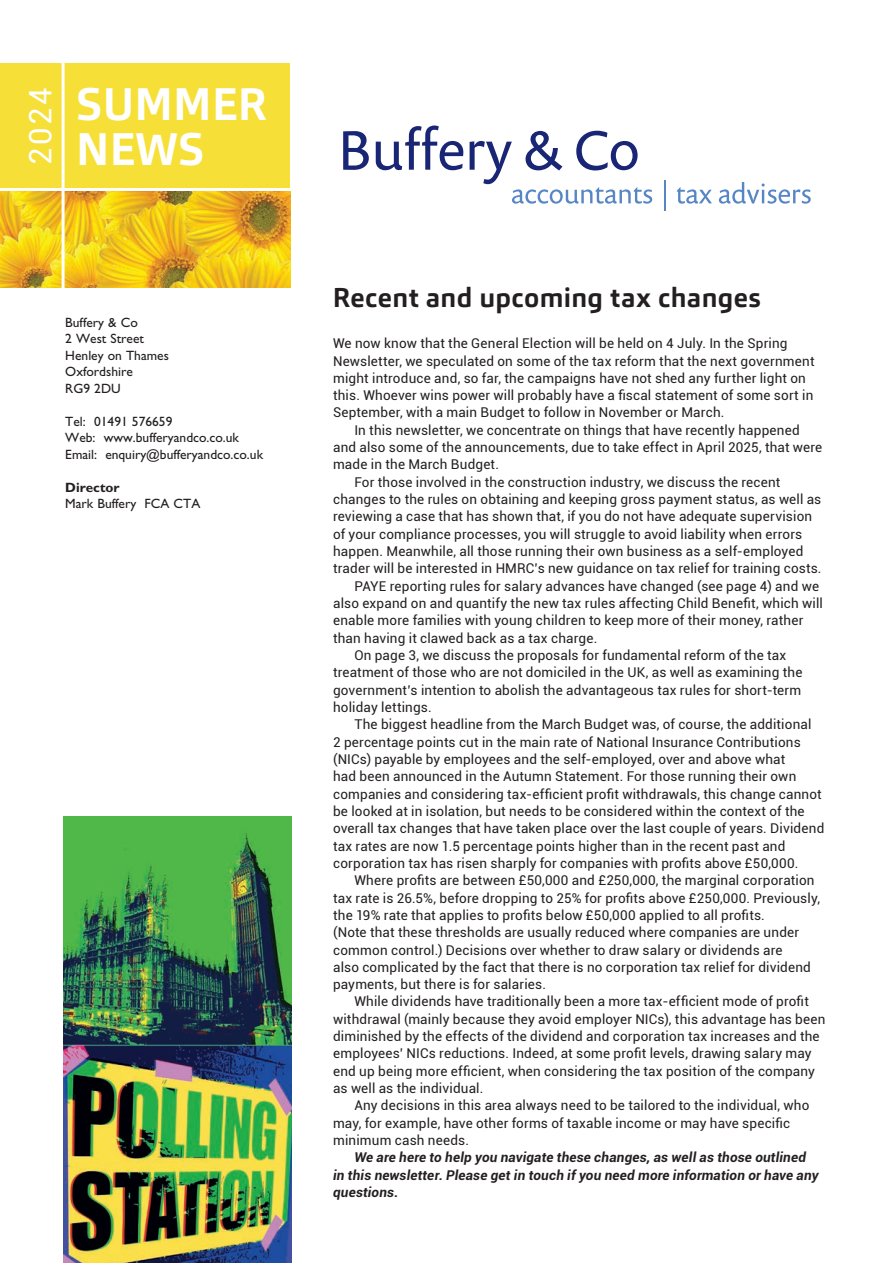
<style>
.page{position:relative;width:893px;height:1263px;background:#fff}
.page>*{position:absolute;margin:0;border:0;box-sizing:border-box;transform-origin:0 0}
.t1{font:700 45px/45px "Carnac";letter-spacing:.005em;color:#fff}
.t2{font:31.05px "Roboto";color:#fff}
.t3{font:700 27px "Carnac";letter-spacing:.015em;color:#231f20}
.t4{font:13.5px/17.2px "Roboto";letter-spacing:.01em;color:#231f20}
.t5{font:13.5px/16.5px "Gill Sans";color:#231f20}
.t6{font:italic 700 13.5px/17.2px "Roboto";letter-spacing:.015em;color:#231f20}
.t7{font:700 13.5px "Gill Sans";color:#231f20}
</style>
<div class="page">
<div style="left:0;top:63px;width:290px;height:124px;background:#f6e038"></div>
<img style="left:0;top:191px;width:290px;height:97px">
<hr style="left:62px;top:54px;width:3px;height:258px;background:#fff">
<img style="left:64px;top:816px;width:227px;height:447px">
<svg style="left:343px;top:131px;width:26px;height:39px"></svg>
<svg style="left:376px;top:126px;width:87px;height:44px"></svg>
<svg style="left:470px;top:131px;width:182px;height:73px"></svg>
<hr style="left:664px;top:180px;width:1px;height:31px;background:#5786c5">
<svg style="left:677px;top:187px;width:35px;height:17px"></svg>
<svg style="left:719px;top:182px;width:92px;height:22px"></svg>
<h2 class="t2" style="left:19px;top:165px;width:79px;rotate:-90deg">2024</h2>
<h1 class="t1" style="left:76px;top:82px;width:192px">SUMMER<br>NEWS</h1>
<p class="t5" style="left:65px;top:314px;width:105px">Buffery &amp; Co<br>2 West Street<br>Henley on Thames<br>Oxfordshire<br>RG9 2DU</p>
<p class="t5" style="left:65px;top:413px;width:199px">Tel: 01491 576659<br>Web: www.bufferyandco.co.uk<br>Email: enquiry@bufferyandco.co.uk</p>
<p class="t7" style="left:65px;top:479px;width:56px">Director</p>
<p class="t5" style="left:65px;top:495px;width:137px">Mark Buffery FCA CTA</p>
<h3 class="t3" style="left:333px;top:280px;width:429px">Recent and upcoming tax changes</h3>
<p class="t4" style="left:333px;top:334px;width:483px">We now know that the General Election will be held on 4 July. In the Spring Newsletter, we speculated on some of the tax reform that the next government might introduce and, so far, the campaigns have not shed any further light on this. Whoever wins power will probably have a fiscal statement of some sort in September, with a main Budget to follow in November or March.</p>
<p class="t4" style="left:354px;top:421px;width:447px">In this newsletter, we concentrate on things that have recently happened</p>
<p class="t4" style="left:333px;top:438px;width:491px">and also some of the announcements, due to take effect in April 2025, that were</p>
<p class="t4" style="left:333px;top:455px;width:167px">made in the March Budget.</p>
<p class="t4" style="left:354px;top:473px;width:428px">For those involved in the construction industry, we discuss the recent</p>
<p class="t4" style="left:333px;top:490px;width:490px">changes to the rules on obtaining and keeping gross payment status, as well as</p>
<p class="t4" style="left:333px;top:507px;width:481px">reviewing a case that has shown that, if you do not have adequate supervision</p>
<p class="t4" style="left:333px;top:525px;width:471px">of your compliance processes, you will struggle to avoid liability when errors</p>
<p class="t4" style="left:333px;top:542px;width:472px">happen. Meanwhile, all those running their own business as a self-employed</p>
<p class="t4" style="left:333px;top:559px;width:490px">trader will be interested in HMRC’s new guidance on tax relief for training costs.</p>
<p class="t4" style="left:354px;top:577px;width:466px">PAYE reporting rules for salary advances have changed (see page 4) and we</p>
<p class="t4" style="left:333px;top:594px;width:491px">also expand on and quantify the new tax rules affecting Child Benefit, which will</p>
<p class="t4" style="left:333px;top:611px;width:472px">enable more families with young children to keep more of their money, rather</p>
<p class="t4" style="left:333px;top:629px;width:266px">than having it clawed back as a tax charge.</p>
<p class="t4" style="left:354px;top:646px;width:434px">On page 3, we discuss the proposals for fundamental reform of the tax</p>
<p class="t4" style="left:333px;top:663px;width:471px">treatment of those who are not domiciled in the UK, as well as examining the</p>
<p class="t4" style="left:333px;top:681px;width:470px">government’s intention to abolish the advantageous tax rules for short-term</p>
<p class="t4" style="left:333px;top:698px;width:100px">holiday lettings.</p>
<p class="t4" style="left:354px;top:715px;width:459px">The biggest headline from the March Budget was, of course, the additional</p>
<p class="t4" style="left:333px;top:733px;width:469px">2 percentage points cut in the main rate of National Insurance Contributions</p>
<p class="t4" style="left:333px;top:750px;width:454px">(NICs) payable by employees and the self-employed, over and above what</p>
<p class="t4" style="left:333px;top:767px;width:465px">had been announced in the Autumn Statement. For those running their own</p>
<p class="t4" style="left:333px;top:785px;width:490px">companies and considering tax-efficient profit withdrawals, this change cannot</p>
<p class="t4" style="left:333px;top:802px;width:473px">be looked at in isolation, but needs to be considered within the context of the</p>
<p class="t4" style="left:333px;top:819px;width:493px">overall tax changes that have taken place over the last couple of years. Dividend</p>
<p class="t4" style="left:333px;top:837px;width:454px">tax rates are now 1.5 percentage points higher than in the recent past and</p>
<p class="t4" style="left:333px;top:854px;width:467px">corporation tax has risen sharply for companies with profits above £50,000.</p>
<p class="t4" style="left:354px;top:871px;width:462px">Where profits are between £50,000 and £250,000, the marginal corporation</p>
<p class="t4" style="left:333px;top:888px;width:488px">tax rate is 26.5%, before dropping to 25% for profits above £250,000. Previously,</p>
<p class="t4" style="left:333px;top:906px;width:433px">the 19% rate that applies to profits below £50,000 applied to all profits.</p>
<p class="t4" style="left:333px;top:923px;width:468px">(Note that these thresholds are usually reduced where companies are under</p>
<p class="t4" style="left:333px;top:940px;width:451px">common control.) Decisions over whether to draw salary or dividends are</p>
<p class="t4" style="left:333px;top:958px;width:479px">also complicated by the fact that there is no corporation tax relief for dividend</p>
<p class="t4" style="left:333px;top:975px;width:214px">payments, but there is for salaries.</p>
<p class="t4" style="left:354px;top:992px;width:456px">While dividends have traditionally been a more tax-efficient mode of profit</p>
<p class="t4" style="left:333px;top:1010px;width:494px">withdrawal (mainly because they avoid employer NICs), this advantage has been</p>
<p class="t4" style="left:333px;top:1027px;width:488px">diminished by the effects of the dividend and corporation tax increases and the</p>
<p class="t4" style="left:333px;top:1044px;width:480px">employees’ NICs reductions. Indeed, at some profit levels, drawing salary may</p>
<p class="t4" style="left:333px;top:1062px;width:483px">end up being more efficient, when considering the tax position of the company</p>
<p class="t4" style="left:333px;top:1079px;width:152px">as well as the individual.</p>
<p class="t4" style="left:354px;top:1096px;width:457px">Any decisions in this area always need to be tailored to the individual, who</p>
<p class="t4" style="left:333px;top:1114px;width:459px">may, for example, have other forms of taxable income or may have specific</p>
<p class="t4" style="left:333px;top:1131px;width:137px">minimum cash needs.</p>
<p class="t6" style="left:333px;top:1148px;width:487px;text-indent:21px">We are here to help you navigate these changes, as well as those outlined in this newsletter. Please get in touch if you need more information or have any questions.</p>
</div>
